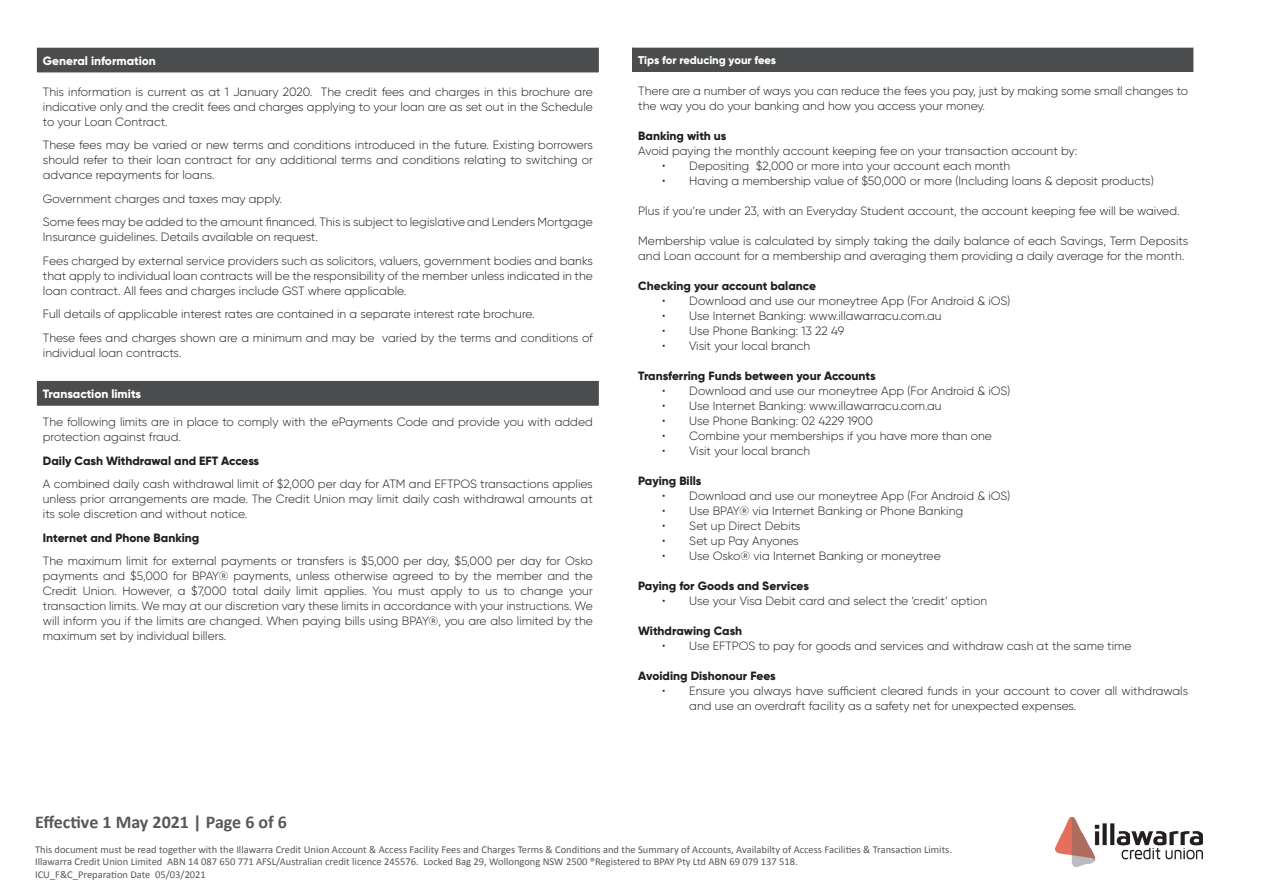
<style>
.page{position:relative;width:1263px;height:893px;background:#fff}
.page>*{position:absolute;margin:0;border:0;box-sizing:border-box;transform-origin:0 0}
.t1{font:700 18px "Calibri";color:#57585a}
.t2{font:300 12px/15px "Gilroy";color:#231f20}
.t3{font:800 12px "Gilroy";color:#231f20}
.t4{font:800 12px "Gilroy";color:#fff}
.t5{font:800 11.25px "Gilroy";letter-spacing:-.005em;color:#fff}
.t6{font:10.5px/12.6px "Calibri";color:#57585a}
</style>
<div class="page">
<img style="left:1055px;top:818px;width:147px;height:49px">
<div style="left:632px;top:47px;width:562px;height:26px;background:#4b4c4d"></div>
<hr style="left:1193px;top:48px;width:2px;height:25px;background:#fff">
<hr style="left:632px;top:47px;width:563px;height:1px;background:#fff">
<div style="left:37px;top:48px;width:562px;height:25px;background:#4b4c4d"></div>
<div style="left:37px;top:381px;width:562px;height:25px;background:#4b4c4d"></div>
<p class="t4" style="left:43px;top:53px;width:115px">General information</p>
<p class="t2" style="left:43px;top:84px;width:551px;text-align:justify">This information is current as at 1 January 2020. The credit fees and charges in this brochure are indicative only and the credit fees and charges applying to your loan are as set out in the Schedule to your Loan Contract.</p>
<p class="t2" style="left:43px;top:137px;width:551px;text-align:justify">These fees may be varied or new terms and conditions introduced in the future. Existing borrowers should refer to their loan contract for any additional terms and conditions relating to switching or advance repayments for loans.</p>
<p class="t2" style="left:43px;top:187px;width:551px;line-height:23.5px">Government charges and taxes may apply.<br>Some fees may be added to the amount financed. This is subject to legislative and Lenders Mortgage</p>
<p class="t2" style="left:43px;top:225px;width:551px;line-height:23.5px">Insurance guidelines. Details available on request.<br>Fees charged by external service providers such as solicitors, valuers, government bodies and banks</p>
<p class="t2" style="left:43px;top:268px;width:551px">that apply to individual loan contracts will be the responsibility of the member unless indicated in the loan contract. All fees and charges include GST where applicable.</p>
<p class="t2" style="left:43px;top:302px;width:551px;line-height:23.5px">Full details of applicable interest rates are contained in a separate interest rate brochure.<br>These fees and charges shown are a minimum and may be varied by the terms and conditions of</p>
<p class="t2" style="left:43px;top:345px;width:140px">individual loan contracts.</p>
<p class="t4" style="left:43px;top:386px;width:100px">Transaction limits</p>
<p class="t2" style="left:43px;top:414px;width:551px">The following limits are in place to comply with the ePayments Code and provide you with added protection against fraud.</p>
<p class="t3" style="left:43px;top:453px;width:218px">Daily Cash Withdrawal and EFT Access</p>
<p class="t2" style="left:43px;top:476px;width:551px;text-align:justify">A combined daily cash withdrawal limit of $2,000 per day for ATM and EFTPOS transactions applies unless prior arrangements are made. The Credit Union may limit daily cash withdrawal amounts at its sole discretion and without notice.</p>
<p class="t3" style="left:43px;top:530px;width:158px">Internet and Phone Banking</p>
<p class="t2" style="left:43px;top:553px;width:551px;text-align:justify">The maximum limit for external payments or transfers is $5,000 per day, $5,000 per day for Osko payments and $5,000 for BPAY® payments, unless otherwise agreed to by the member and the Credit Union. However, a $7,000 total daily limit applies. You must apply to us to change your transaction limits. We may at our discretion vary these limits in accordance with your instructions. We will inform you if the limits are changed. When paying bills using BPAY®, you are also limited by the maximum set by individual billers.</p>
<p class="t5" style="left:638px;top:53px;width:139px">Tips for reducing your fees</p>
<p class="t2" style="left:638px;top:83px;width:551px">There are a number of ways you can reduce the fees you pay, just by making some small changes to the way you do your banking and how you access your money.</p>
<p class="t3" style="left:638px;top:128px;width:90px">Banking with us</p>
<p class="t2" style="left:638px;top:143px;width:441px">Avoid paying the monthly account keeping fee on your transaction account by:</p>
<p class="t2" style="left:662px;top:158px;width:350px">• Depositing $2,000 or more into your account each month</p>
<p class="t2" style="left:662px;top:173px;width:493px">• Having a membership value of $50,000 or more (Including loans &amp; deposit products)</p>
<p class="t2" style="left:638px;top:203px;width:543px">Plus if you’re under 23, with an Everyday Student account, the account keeping fee will be waived.</p>
<p class="t2" style="left:638px;top:233px;width:551px">Membership value is calculated by simply taking the daily balance of each Savings, Term Deposits and Loan account for a membership and averaging them providing a daily average for the month.</p>
<p class="t3" style="left:638px;top:278px;width:179px">Checking your account balance</p>
<p class="t2" style="left:662px;top:293px;width:350px">• Download and use our moneytree App (For Android &amp; iOS)</p>
<p class="t2" style="left:662px;top:308px;width:281px">• Use Internet Banking: www.illawarracu.com.au</p>
<p class="t2" style="left:662px;top:323px;width:183px">• Use Phone Banking: 13 22 49</p>
<p class="t2" style="left:662px;top:338px;width:150px">• Visit your local branch</p>
<p class="t3" style="left:638px;top:368px;width:239px">Transferring Funds between your Accounts</p>
<p class="t2" style="left:662px;top:383px;width:350px">• Download and use our moneytree App (For Android &amp; iOS)</p>
<p class="t2" style="left:662px;top:398px;width:281px">• Use Internet Banking: www.illawarracu.com.au</p>
<p class="t2" style="left:662px;top:413px;width:212px">• Use Phone Banking: 02 4229 1900</p>
<p class="t2" style="left:662px;top:428px;width:331px">• Combine your memberships if you have more than one</p>
<p class="t2" style="left:662px;top:443px;width:150px">• Visit your local branch</p>
<p class="t3" style="left:638px;top:473px;width:65px">Paying Bills</p>
<p class="t2" style="left:662px;top:488px;width:350px">• Download and use our moneytree App (For Android &amp; iOS)</p>
<p class="t2" style="left:662px;top:503px;width:302px">• Use BPAY® via Internet Banking or Phone Banking</p>
<p class="t2" style="left:662px;top:518px;width:140px">• Set up Direct Debits</p>
<p class="t2" style="left:662px;top:533px;width:138px">• Set up Pay Anyones</p>
<p class="t2" style="left:662px;top:548px;width:280px">• Use Osko® via Internet Banking or moneytree</p>
<p class="t3" style="left:638px;top:578px;width:172px">Paying for Goods and Services</p>
<p class="t2" style="left:662px;top:593px;width:326px">• Use your Visa Debit card and select the ‘credit’ option</p>
<p class="t3" style="left:638px;top:623px;width:105px">Withdrawing Cash</p>
<p class="t2" style="left:662px;top:638px;width:471px">• Use EFTPOS to pay for goods and services and withdraw cash at the same time</p>
<p class="t3" style="left:638px;top:668px;width:139px">Avoiding Dishonour Fees</p>
<p class="t2" style="left:689px;top:683px;width:500px;text-indent:-27px">• Ensure you always have sufficient cleared funds in your account to cover all withdrawals and use an overdraft facility as a safety net for unexpected expenses.</p>
<h1 class="t1" style="left:35px;top:809px;width:254px">Effective 1 May 2021 | Page 6 of 6</h1>
<p class="t6" style="left:35px;top:843px;width:918px">This document must be read together with the Illawarra Credit Union Account &amp; Access Facility Fees and Charges Terms &amp; Conditions and the Summary of Accounts, Availabilty of Access Facilities &amp; Transaction Limits.<br>Illawarra Credit Union Limited ABN 14 087 650 771 AFSL/Australian credit licence 245576. Locked Bag 29, Wollongong NSW 2500 ®Registered to BPAY Pty Ltd ABN 69 079 137 518.<br>ICU_F&amp;C_Preparation Date 05/03/2021</p>
</div>
